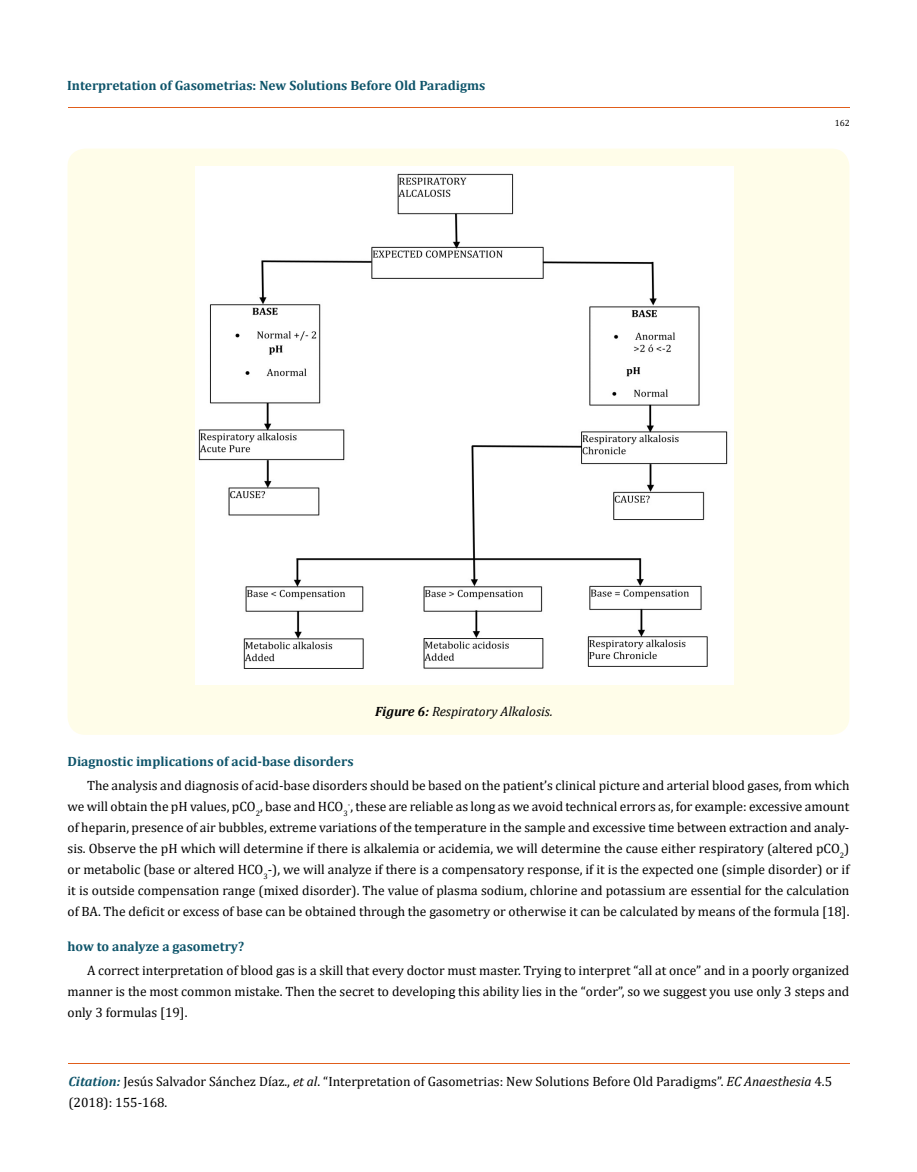
<style>
.page{position:relative;width:917px;height:1172px;background:#fff}
.page>*{position:absolute;margin:0;border:0;box-sizing:border-box;transform-origin:0 0}
.t1{font:13.5px/21px "Cambria";color:#000;text-align:justify}
.t2{font:700 13.5px "Cambria";color:#0e546a}
.t3{font:italic 13.5px "Cambria";color:#000}
.t4{font:9px "Cambria";color:#000}
.s1{font-weight:700}
.s2{font-weight:700;font-style:italic;color:#0e546a}
.s3{font-style:italic}
</style>
<div class="page">
<hr style="left:68px;top:108px;width:781px;height:1px;background:#e05d1a">
<hr style="left:68px;top:1063px;width:781px;height:1px;background:#e05d1a">
<div style="left:68px;top:148px;width:781px;height:587px;background:#fffde9;border-radius:18px"></div>
<img style="left:195px;top:166px;width:538px;height:518px">
<p class="t2" style="left:67px;top:76px;width:419px">Interpretation of Gasometrias: New Solutions Before Old Paradigms</p>
<p class="t3" style="left:375px;top:701px;width:179px"><span class="s1">Figure 6:</span> Respiratory Alkalosis.</p>
<p class="t4" style="left:834px;top:118px;width:16px">162</p>
<p class="t2" style="left:68px;top:752px;width:287px">Diagnostic implications of acid-base disorders</p>
<p class="t1" style="left:67px;top:775px;width:783px;text-indent:19px">The analysis and diagnosis of acid-base disorders should be based on the patient’s clinical picture and arterial blood gases, from which we will obtain the pH values, pCO<sub>2</sub>, base and HCO<sub>3</sub><sup>-</sup>, these are reliable as long as we avoid technical errors as, for example: excessive amount of heparin, presence of air bubbles, extreme variations of the temperature in the sample and excessive time between extraction and analy&shy;sis. Observe the pH which will determine if there is alkalemia or acidemia, we will determine the cause either respiratory (altered pCO<sub>2</sub>) or metabolic (base or altered HCO<sub>3</sub>-), we will analyze if there is a compensatory response, if it is the expected one (simple disorder) or if it is outside compensation range (mixed disorder). The value of plasma sodium, chlorine and potassium are essential for the calculation of BA. The deficit or excess of base can be obtained through the gasometry or otherwise it can be calculated by means of the formula [18].</p>
<p class="t2" style="left:67px;top:937px;width:178px">how to analyze a gasometry?</p>
<p class="t1" style="left:67px;top:960px;width:783px;text-indent:19px">A correct interpretation of blood gas is a skill that every doctor must master. Trying to interpret “all at once” and in a poorly organized manner is the most common mistake. Then the secret to developing this ability lies in the “order”, so we suggest you use only 3 steps and only 3 formulas [19].</p>
<p class="t1" style="left:68px;top:1070px;width:765px"><span class="s2">Citation:</span> Jesús Salvador Sánchez Díaz., <span class="s3">et al</span>. “Interpretation of Gasometrias: New Solutions Before Old Paradigms”. <span class="s3">EC Anaesthesia</span> 4.5 (2018): 155-168.</p>
</div>
